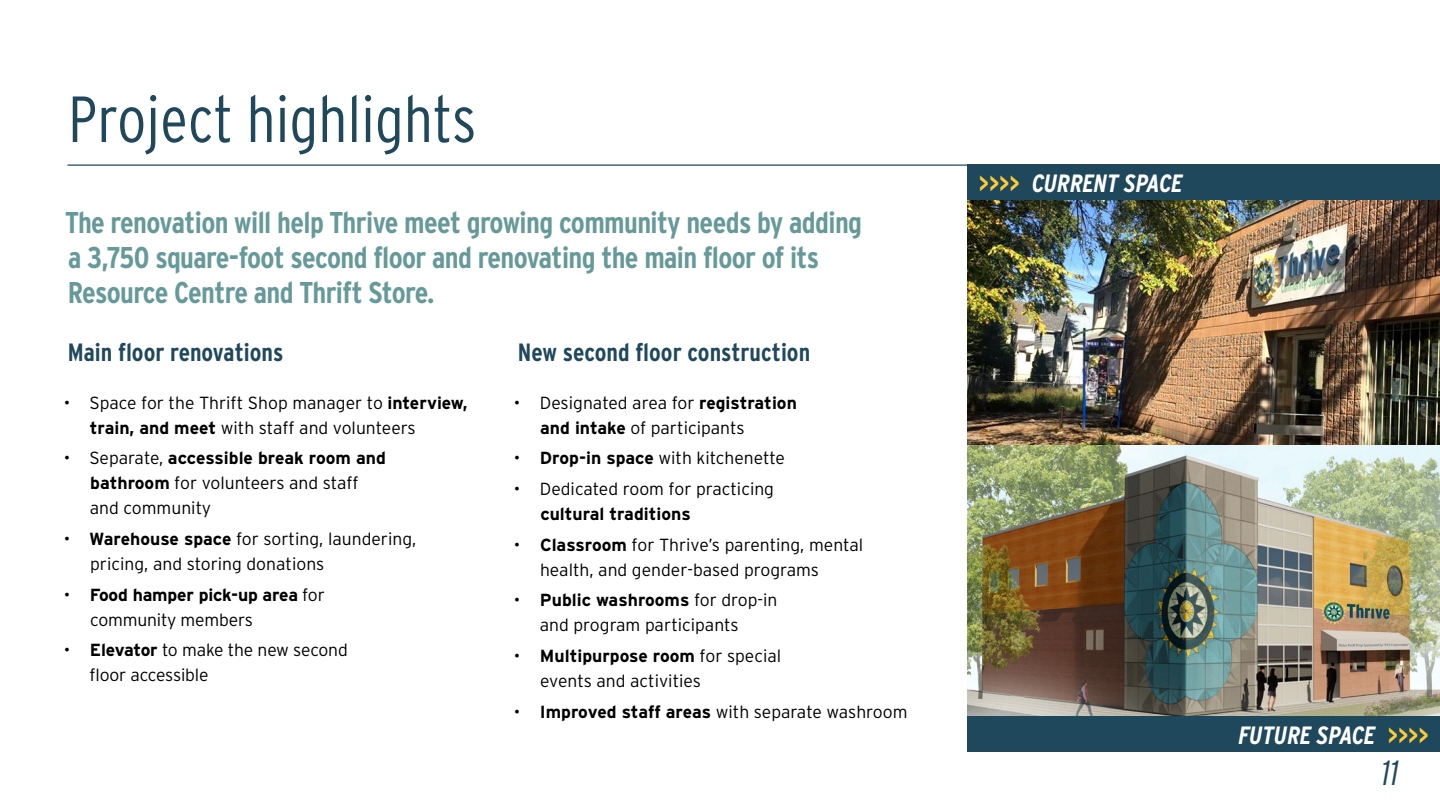
<style>
.page{position:relative;width:1440px;height:810px;background:#fff}
.page>*{position:absolute;margin:0;border:0;box-sizing:border-box;transform-origin:0 0}
.t1{font:300 65px "Interstate Condensed";color:#1f485c}
.t2{font:italic 300 35px "Interstate Condensed";color:#1f485c}
.H2_-_Span{font:700 30px/35px "Interstate Condensed";letter-spacing:-.02em;color:#699}
.t3{font:700 25px "Interstate Condensed";color:#1f485c}
.t4{font:italic 700 25px "Interstate Condensed";color:#fff}
.t5{font:300 17.5px/25px "Interstate";color:#000}
.t6{font:700 17.5px/25px "Interstate";letter-spacing:-.01em;color:#000}
.s1{font-weight:700}
.s2{font-weight:300}
.s3{color:#fc3}
</style>
<div class="page">
<hr style="left:68px;top:164px;width:1304px;height:2px;background:#1f485c">
<img style="left:968px;top:200px;width:472px;height:245px">
<img style="left:968px;top:445px;width:472px;height:271px">
<div style="left:968px;top:164px;width:472px;height:36px;background:#1f485c"></div>
<div style="left:968px;top:716px;width:472px;height:36px;background:#1f485c"></div>
<h1 class="t1" style="left:68px;top:83px;width:410px">Project highlights</h1>
<p class="H2_-_Span" style="left:65px;top:205px;width:799px">The renovation will help Thrive meet growing community needs by adding a 3,750 square‑foot second floor and renovating the main floor of its<br>Resource Centre and Thrift Store.</p>
<h3 class="t3" style="left:68px;top:339px;width:217px">Main floor renovations</h3>
<p class="t5" style="left:90px;top:390px;width:379px;text-indent:-26px">• Space for the Thrift Shop manager to <span class="s1">interview, train, and meet</span> with staff and volunteers</p>
<p class="t5" style="left:90px;top:446px;width:298px;text-indent:-26px">• Separate, <span class="s1">accessible break room and bathroom</span> for volunteers and staff and community</p>
<p class="t5" style="left:90px;top:526px;width:328px;text-indent:-26px">• <span class="s1">Warehouse space</span> for sorting, laundering, pricing, and storing donations</p>
<p class="t6" style="left:90px;top:582px;width:236px;text-indent:-26px"><span class="s2">•</span> Food hamper pick-up area <span class="s2">for community members</span></p>
<p class="t5" style="left:90px;top:638px;width:260px;text-indent:-26px">• <span class="s1">Elevator</span> to make the new second floor accessible</p>
<h3 class="t3" style="left:518px;top:339px;width:294px">New second floor construction</h3>
<p class="t5" style="left:540px;top:390px;width:258px;text-indent:-26px">• Designated area for <span class="s1">registration and intake</span> of participants</p>
<p class="t5" style="left:514px;top:446px;width:273px">• <span class="s1">Drop-in space</span> with kitchenette</p>
<p class="t5" style="left:540px;top:476px;width:235px;text-indent:-27px">• Dedicated room for practicing <span class="s1">cultural traditions</span></p>
<p class="t5" style="left:540px;top:532px;width:325px;text-indent:-26px">• <span class="s1">Classroom</span> for Thrive’s parenting, mental health, and gender-based programs</p>
<p class="t5" style="left:540px;top:588px;width:239px;text-indent:-26px">• <span class="s1">Public washrooms</span> for drop-in and program participants</p>
<p class="t5" style="left:540px;top:643px;width:243px;text-indent:-26px">• <span class="s1">Multipurpose room</span> for special events and activities</p>
<p class="t5" style="left:514px;top:699px;width:395px">• <span class="s1">Improved staff areas</span> with separate washroom</p>
<h3 class="t4" style="left:979px;top:170px;width:205px"><span class="s3">&gt;&gt;&gt;&gt;</span> CURRENT SPACE</h3>
<h3 class="t4" style="left:1238px;top:722px;width:192px">FUTURE SPACE <span class="s3">&gt;&gt;&gt;&gt;</span></h3>
<h2 class="t2" style="left:1382px;top:753px;width:19px">11</h2>
</div>
